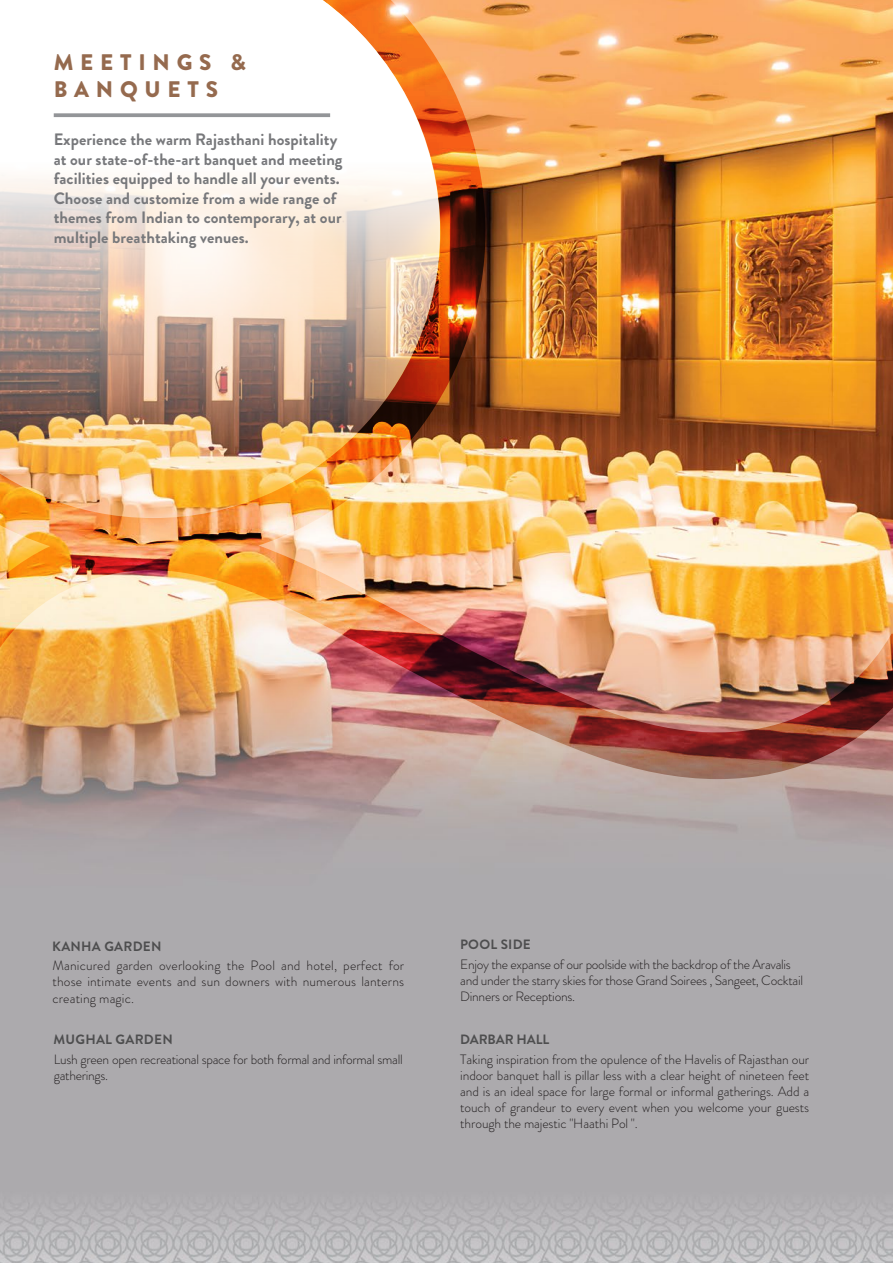
<style>
.page{position:relative;width:893px;height:1263px;background:#fff}
.page>*{position:absolute;margin:0;border:0;box-sizing:border-box;transform-origin:0 0}
.t1{font:900 22.5px/27px "Brandon Grotesque";letter-spacing:.3em;color:#956a4e}
.t2{font:700 16.5px/19.5px "Brandon Grotesque";letter-spacing:.005em;color:#77787b}
.t3{font:300 13.5px/16.2px "Brandon Grotesque";letter-spacing:-.02em;color:#231f20;text-align:justify}
.t4{font:700 13.5px "Brandon Grotesque";letter-spacing:.02em;color:#4e4e4f}
.t5{font:700 13.5px "Brandon Grotesque";letter-spacing:-.005em;color:#4e4e4f}
</style>
<div class="page">
<img style="left:0;top:779px;width:893px;height:484px">
<img style="left:0;top:0;width:893px;height:779px">
<svg style="left:54px;top:113px;width:276px;height:4px"></svg>
<h1 class="t1" style="left:54px;top:49px;width:193px">MEETINGS &amp;<br>BANQUETS</h1>
<p class="t2" style="left:54px;top:130px;width:290px">Experience the warm Rajasthani hospitality at our state-of-the-art banquet and meeting facilities equipped to handle all your events.<br>Choose and customize from a wide range of themes from Indian to contemporary, at our multiple breathtaking venues.</p>
<p class="t4" style="left:52px;top:937px;width:111px">KANHA GARDEN</p>
<p class="t3" style="left:52px;top:957px;width:353px">Manicured garden overlooking the Pool and hotel, perfect for those intimate events and sun downers with numerous lanterns creating magic.</p>
<p class="t4" style="left:54px;top:1030px;width:121px">MUGHAL GARDEN</p>
<p class="t3" style="left:54px;top:1051px;width:350px">Lush green open recreational space for both formal and informal small gatherings.</p>
<p class="t4" style="left:460px;top:935px;width:72px">POOL SIDE</p>
<p class="t3" style="left:460px;top:956px;width:344px;text-align:left">Enjoy the expanse of our poolside with the backdrop of the Aravalis and under the starry skies for those Grand Soirees , Sangeet, Cocktail<br>Dinners or Receptions.</p>
<p class="t5" style="left:460px;top:1030px;width:91px">DARBAR HALL</p>
<p class="t3" style="left:460px;top:1051px;width:350px">Taking inspiration from the opulence of the Havelis of Rajasthan our indoor banquet hall is pillar less with a clear height of nineteen feet and is an ideal space for large formal or informal gatherings. Add a touch of grandeur to every event when you welcome your guests through the majestic "Haathi Pol ".</p>
</div>
